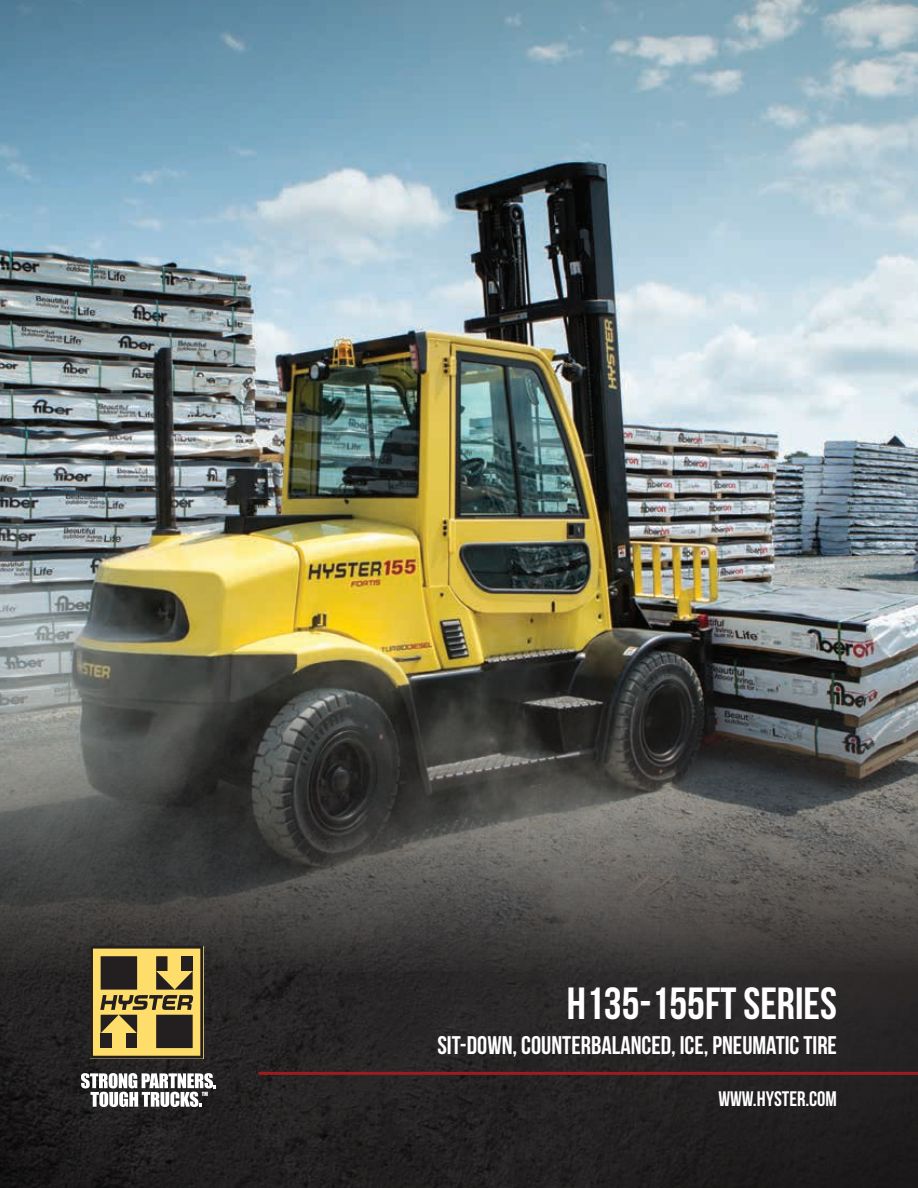
<style>
.page{position:relative;width:918px;height:1188px;background:#231f20}
.page>*{position:absolute;margin:0;border:0;box-sizing:border-box;transform-origin:0 0}
.t1{font:45px "Bebas Neue";color:#fff}
.t2{font:25.5px "Bebas Neue";color:#fff}
.t3{font:21px "Bebas Neue";color:#fff}
</style>
<div class="page">
<img style="left:0;top:0;width:918px;height:972px">
<hr style="left:258px;top:1072px;width:660px;height:3px;background:#9e1c1f">
<svg style="left:90px;top:946px;width:113px;height:113px"></svg>
<div style="left:101px;top:956px;width:36px;height:34px;background:#231f20"></div>
<svg style="left:81px;top:1073px;width:135px;height:34px"></svg>
<h1 class="t1" style="left:567px;top:979px;width:272px">H135-155FT SERIES</h1>
<p class="t2" style="left:437px;top:1031px;width:401px">SIT-DOWN, COUNTERBALANCED, ICE, PNEUMATIC TIRE</p>
<p class="t3" style="left:718px;top:1087px;width:120px">WWW.HYSTER.COM</p>
</div>
